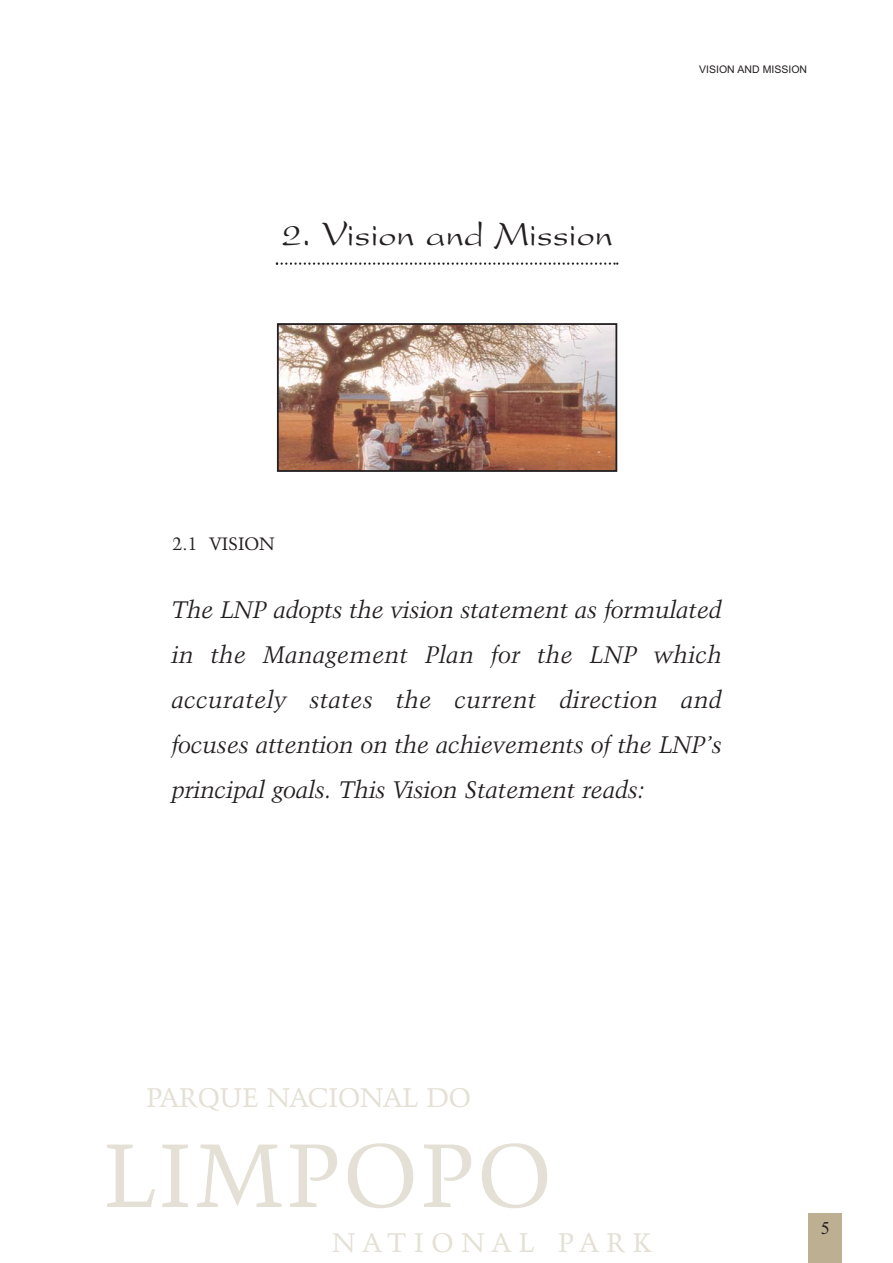
<style>
.page{position:relative;width:893px;height:1263px;background:#fff}
.page>*{position:absolute;margin:0;border:0;box-sizing:border-box;transform-origin:0 0}
.t1{font:90px "Kuenstler 480 BT";letter-spacing:.04em;color:#e5e0d5}
.t2{font:36px "President";color:#231f20}
.t3{font:27px "Kuenstler 480 BT";color:#e5e0d5}
.t4{font:27px "Kuenstler 480 BT";letter-spacing:.285em;color:#e5e0d5}
.t5{font:italic 24px/45px "Kuenstler 480 BT";color:#231f20;text-align:justify}
.t6{font:18px "Kuenstler 480 BT";color:#231f20}
.t7{font:18px "Times New Roman";color:#231f20}
.t8{font:10.5px "Arial";color:#231f20}
</style>
<div class="page">
<div style="left:808px;top:1213px;width:33px;height:50px;background:#bdaf92"></div>
<svg style="left:276px;top:262px;width:342px;height:3px"></svg>
<img style="left:280px;top:326px;width:334px;height:143px">
<div style="left:277px;top:323px;width:340px;height:149px;border:2px solid #231f20"></div>
<h2 class="t2" style="left:281px;top:222px;width:332px">2. Vision and Mission</h2>
<p class="t8" style="left:699px;top:65px;width:109px">VISION AND MISSION</p>
<p class="t6" style="left:172px;top:536px;width:104px">2.1 VISION</p>
<p class="t5" style="left:172px;top:589px;width:551px">The LNP adopts the vision statement as formulated in the Management Plan for the LNP which accurately states the current direction and focuses attention on the achievements of the LNP’s principal goals. This Vision Statement reads:</p>
<p class="t3" style="left:146px;top:1087px;width:326px">PARQUE NACIONAL DO</p>
<h1 class="t1" style="left:104px;top:1137px;width:449px">LIMPOPO</h1>
<p class="t4" style="left:332px;top:1231px;width:320px">NATIONAL PARK</p>
<p class="t7" style="left:820px;top:1222px;width:10px">5</p>
</div>
